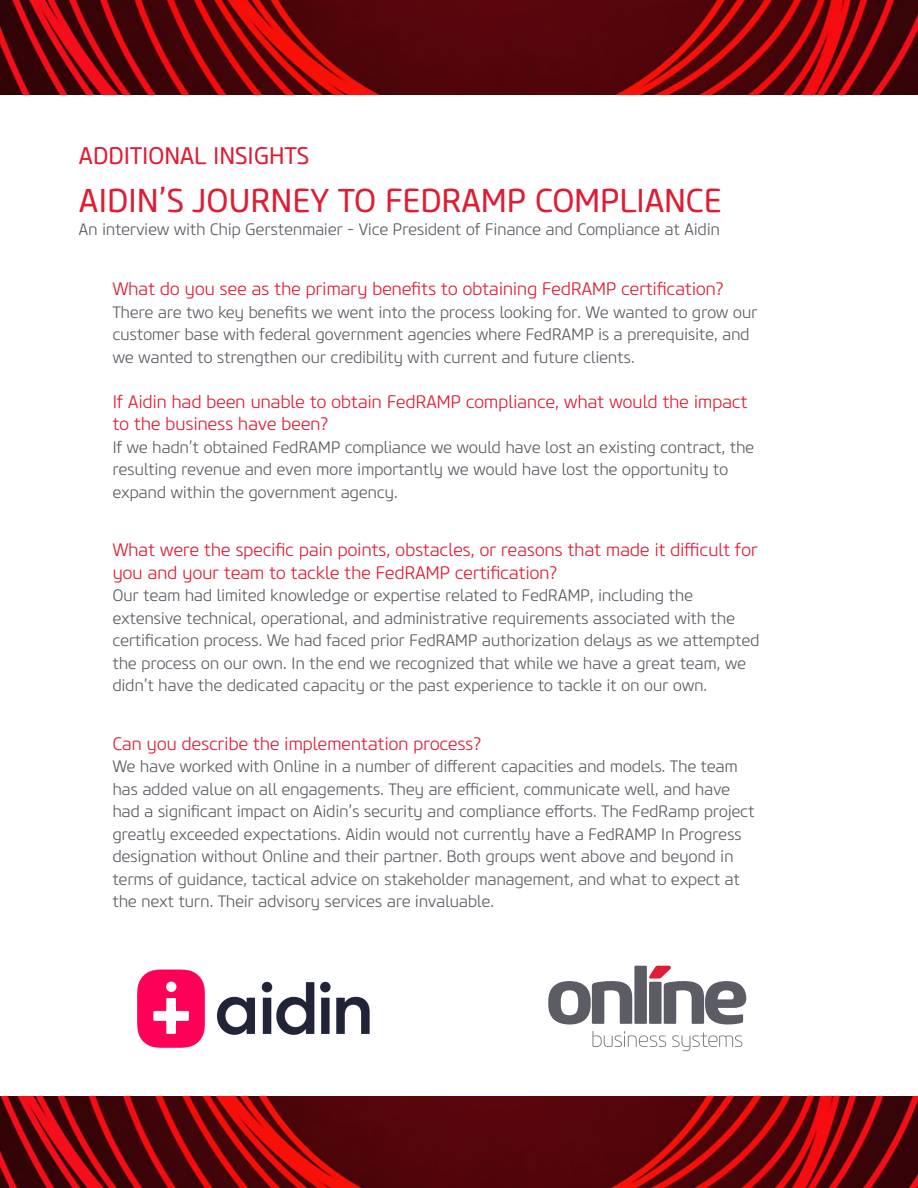
<style>
.page{position:relative;width:918px;height:1188px;background:#fff}
.page>*{position:absolute;margin:0;border:0;box-sizing:border-box;transform-origin:0 0}
.t1{font:33px "Core Sans M45";letter-spacing:-.025em;color:#de1d35}
.t2{font:24px "Core Sans M45";letter-spacing:-.025em;color:#de1d35}
.t3{font:300 18px/22.5px "Core Sans M35";letter-spacing:-.025em;color:#de1d35}
.t4{font:300 16.5px/22.5px "Core Sans M35";letter-spacing:-.025em;color:#5d5c64}
</style>
<div class="page">
<img style="left:0;top:1097px;width:918px;height:91px">
<img style="left:0;top:0;width:918px;height:94px">
<img style="left:137px;top:969px;width:233px;height:79px">
<svg style="left:592px;top:1031px;width:74px;height:16px"></svg>
<svg style="left:672px;top:1033px;width:70px;height:18px"></svg>
<svg style="left:548px;top:981px;width:84px;height:43px"></svg>
<div style="left:634px;top:966px;width:13px;height:58px;background:#5c5c64"></div>
<svg style="left:649px;top:966px;width:97px;height:58px"></svg>
<p class="t2" style="left:79px;top:141px;width:232px">ADDITIONAL INSIGHTS</p>
<p class="t1" style="left:79px;top:181px;width:645px">AIDIN’S JOURNEY TO FEDRAMP COMPLIANCE</p>
<p class="t4" style="left:79px;top:218px;width:643px">An interview with Chip Gerstenmaier - Vice President of Finance and Compliance at Aidin</p>
<p class="t3" style="left:112px;top:278px;width:613px">What do you see as the primary benefits to obtaining FedRAMP certification?</p>
<p class="t4" style="left:112px;top:301px;width:647px">There are two key benefits we went into the process looking for. We wanted to grow our customer base with federal government agencies where FedRAMP is a prerequisite, and we wanted to strengthen our credibility with current and future clients.</p>
<p class="t3" style="left:112px;top:391px;width:637px">If Aidin had been unable to obtain FedRAMP compliance, what would the impact to the business have been?</p>
<p class="t4" style="left:112px;top:436px;width:644px">If we hadn’t obtained FedRAMP compliance we would have lost an existing contract, the resulting revenue and even more importantly we would have lost the opportunity to expand within the government agency.</p>
<p class="t3" style="left:112px;top:539px;width:647px">What were the specific pain points, obstacles, or reasons that made it difficult for you and your team to tackle the FedRAMP certification?</p>
<p class="t4" style="left:112px;top:585px;width:649px">Our team had limited knowledge or expertise related to FedRAMP, including the extensive technical, operational, and administrative requirements associated with the certification process. We had faced prior FedRAMP authorization delays as we attempted the process on our own. In the end we recognized that while we have a great team, we didn’t have the dedicated capacity or the past experience to tackle it on our own.</p>
<p class="t3" style="left:112px;top:733px;width:371px">Can you describe the implementation process?</p>
<p class="t4" style="left:112px;top:756px;width:644px">We have worked with Online in a number of different capacities and models. The team has added value on all engagements. They are efficient, communicate well, and have had a significant impact on Aidin’s security and compliance efforts. The FedRamp project greatly exceeded expectations. Aidin would not currently have a FedRAMP In Progress designation without Online and their partner. Both groups went above and beyond in terms of guidance, tactical advice on stakeholder management, and what to expect at the next turn. Their advisory services are invaluable.</p>
</div>
